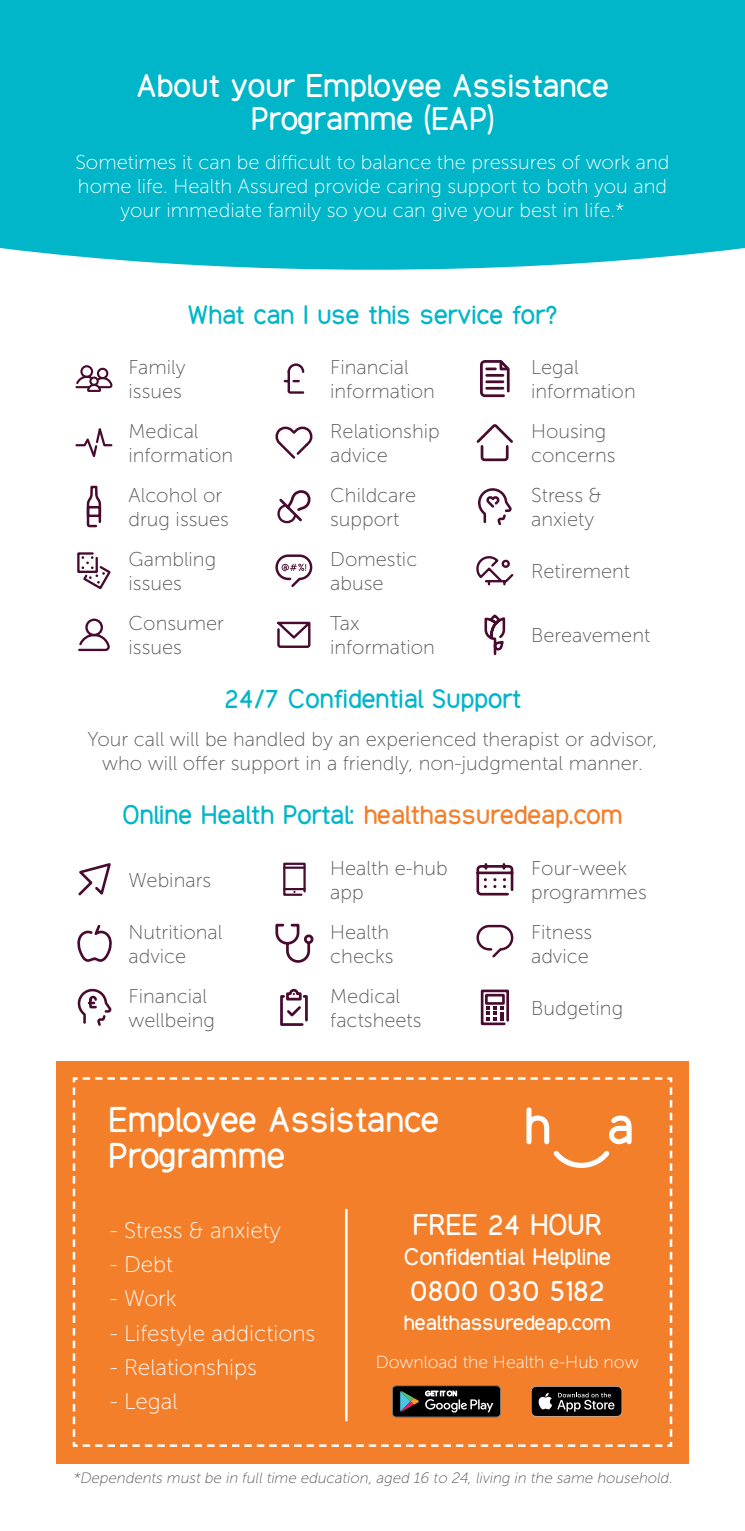
<style>
.page{position:relative;width:745px;height:1531px;background:#fff}
.page>*{position:absolute;margin:0;border:0;box-sizing:border-box;transform-origin:0 0}
.t1{font:700 30px/36px "Equo";color:#fff}
.t2{font:700 27.5px/33px "Equo";color:#fff;text-align:center}
.t3{font:700 25px "Equo";color:#fff}
.t4{font:22.5px "Museo Sans 100";color:#fff}
.t5{font:700 22.5px "Equo";color:#00b6c8}
.t6{font:700 22.5px "Equo";color:#f47f2a}
.t7{font:20px/24px "Museo Sans 100";color:#57585a}
.t8{font:20px/24px "Museo Sans 100";color:#fff;text-align:center}
.t9{font:700 20px "Equo";color:#fff}
.t10{font:700 18px "Equo";color:#fff}
.t11{font:17.5px "Museo Sans 100";color:#fff}
.t12{font:italic 15px "Museo Sans 100";color:#57585a}
.s1{color:#00b6c8}
</style>
<div class="page">
<div style="left:0;top:0;width:744px;height:270px;background:#00b6c8"></div>
<svg style="left:75px;top:365px;width:38px;height:27px"></svg>
<svg style="left:283px;top:363px;width:22px;height:31px"></svg>
<svg style="left:480px;top:360px;width:30px;height:38px"></svg>
<svg style="left:75px;top:428px;width:38px;height:30px"></svg>
<svg style="left:275px;top:426px;width:38px;height:33px"></svg>
<svg style="left:476px;top:424px;width:37px;height:38px"></svg>
<svg style="left:478px;top:488px;width:34px;height:38px"></svg>
<svg style="left:77px;top:552px;width:34px;height:38px"></svg>
<svg style="left:86px;top:485px;width:16px;height:43px"></svg>
<div style="left:87px;top:506px;width:14px;height:11px;border:2px solid #490a30"></div>
<div style="left:275px;top:554px;width:37px;height:26px;border:2px solid #490a30;border-radius:12px"></div>
<svg style="left:281px;top:564px;width:25px;height:7px"></svg>
<svg style="left:277px;top:490px;width:34px;height:34px"></svg>
<svg style="left:476px;top:556px;width:38px;height:30px"></svg>
<svg style="left:78px;top:618px;width:32px;height:34px"></svg>
<svg style="left:277px;top:621px;width:34px;height:27px"></svg>
<div style="left:56px;top:1061px;width:632px;height:402px;background:#f47f2a"></div>
<svg style="left:72px;top:1077px;width:601px;height:370px"></svg>
<hr style="left:345px;top:1209px;width:2px;height:212px;background:#fff">
<svg style="left:280px;top:988px;width:28px;height:38px"></svg>
<svg style="left:77px;top:924px;width:35px;height:38px"></svg>
<svg style="left:275px;top:923px;width:39px;height:40px"></svg>
<div style="left:476px;top:925px;width:37px;height:25px;border:2px solid #490a30;border-radius:12px"></div>
<svg style="left:476px;top:863px;width:38px;height:33px"></svg>
<svg style="left:78px;top:863px;width:33px;height:33px"></svg>
<svg style="left:283px;top:862px;width:23px;height:34px"></svg>
<hr style="left:284px;top:866px;width:20px;height:3px;background:#490a30">
<hr style="left:284px;top:888px;width:20px;height:2px;background:#490a30">
<svg style="left:526px;top:1107px;width:23px;height:37px"></svg>
<svg style="left:608px;top:1115px;width:23px;height:29px"></svg>
<svg style="left:553px;top:1150px;width:56px;height:18px"></svg>
<svg style="left:530px;top:1386px;width:91px;height:30px;background:#312f2d"></svg>
<svg style="left:392px;top:1385px;width:108px;height:32px;background:#2d2d2c"></svg>
<svg style="left:484px;top:614px;width:22px;height:42px"></svg>
<svg style="left:480px;top:989px;width:29px;height:37px"></svg>
<svg style="left:77px;top:988px;width:35px;height:38px"></svg>
<p class="t2" style="left:136px;top:70px;width:473px">About your Employee Assistance<br>Programme (EAP)</p>
<p class="t8" style="left:75px;top:150px;width:595px">Sometimes it can be difficult to balance the pressures of work and home life. Health Assured provide caring support to both you and your immediate family so you can give your best in life.*</p>
<p class="t5" style="left:187px;top:299px;width:371px">What can I use this service for?</p>
<p class="t7" style="left:128px;top:355px;width:59px">Family issues</p>
<p class="t7" style="left:128px;top:419px;width:106px">Medical information</p>
<p class="t7" style="left:128px;top:483px;width:102px">Alcohol or drug issues</p>
<p class="t7" style="left:128px;top:548px;width:89px">Gambling issues</p>
<p class="t7" style="left:128px;top:612px;width:97px">Consumer issues</p>
<p class="t7" style="left:330px;top:355px;width:106px">Financial information</p>
<p class="t7" style="left:330px;top:419px;width:111px">Relationship advice</p>
<p class="t7" style="left:330px;top:484px;width:87px">Childcare support</p>
<p class="t7" style="left:330px;top:548px;width:89px">Domestic abuse</p>
<p class="t7" style="left:330px;top:612px;width:106px">Tax information</p>
<p class="t7" style="left:530px;top:355px;width:106px">Legal information</p>
<p class="t7" style="left:530px;top:420px;width:86px">Housing concerns</p>
<p class="t7" style="left:530px;top:484px;width:72px">Stress &amp; anxiety</p>
<p class="t7" style="left:530px;top:560px;width:101px">Retirement</p>
<p class="t7" style="left:530px;top:624px;width:121px">Bereavement</p>
<p class="t5" style="left:224px;top:684px;width:298px">24/7 Confidential Support</p>
<p class="t7" style="left:87px;top:728px;width:571px;text-align:center">Your call will be handled by an experienced therapist or advisor, who will offer support in a friendly, non-judgmental manner.</p>
<p class="t6" style="left:122px;top:800px;width:501px"><span class="s1">Online Health Portal:</span> healthassuredeap.com</p>
<p class="t7" style="left:128px;top:868px;width:84px">Webinars</p>
<p class="t7" style="left:330px;top:856px;width:119px">Health e-hub app</p>
<p class="t7" style="left:530px;top:856px;width:117px">Four-week programmes</p>
<p class="t7" style="left:128px;top:920px;width:95px">Nutritional advice</p>
<p class="t7" style="left:330px;top:920px;width:65px">Health checks</p>
<p class="t7" style="left:530px;top:920px;width:63px">Fitness advice</p>
<p class="t7" style="left:128px;top:984px;width:88px">Financial wellbeing</p>
<p class="t7" style="left:330px;top:984px;width:93px">Medical factsheets</p>
<p class="t7" style="left:530px;top:996px;width:93px">Budgeting</p>
<p class="t1" style="left:108px;top:1102px;width:332px">Employee Assistance<br>Programme</p>
<p class="t4" style="left:110px;top:1218px;width:172px">- Stress &amp; anxiety</p>
<p class="t4" style="left:110px;top:1252px;width:65px">- Debt</p>
<p class="t4" style="left:110px;top:1287px;width:68px">- Work</p>
<p class="t4" style="left:110px;top:1321px;width:207px">- Lifestyle addictions</p>
<p class="t4" style="left:110px;top:1355px;width:149px">- Relationships</p>
<p class="t4" style="left:110px;top:1389px;width:69px">- Legal</p>
<p class="t3" style="left:412px;top:1207px;width:190px">FREE 24 HOUR</p>
<p class="t9" style="left:403px;top:1243px;width:208px">Confidential Helpline</p>
<p class="t3" style="left:409px;top:1274px;width:196px">0800 030 5182</p>
<p class="t10" style="left:403px;top:1310px;width:208px">healthassuredeap.com</p>
<p class="t11" style="left:375px;top:1352px;width:264px">Download the Health e-Hub now</p>
<p class="t12" style="left:73px;top:1470px;width:603px">*Dependents must be in full time education, aged 16 to 24, living in the same household.</p>
</div>
